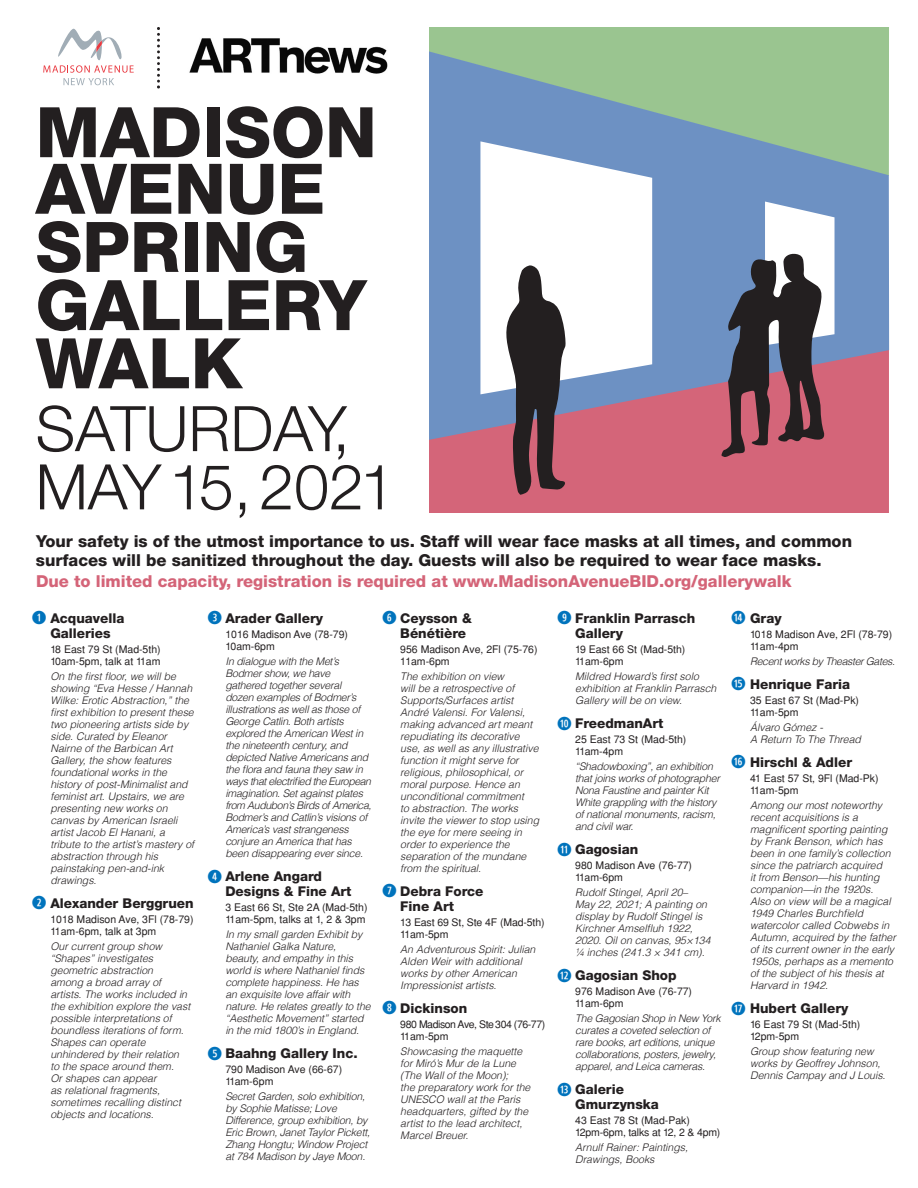
<style>
.page{position:relative;width:918px;height:1188px;background:#fff}
.page>*{position:absolute;margin:0;border:0;box-sizing:border-box;transform-origin:0 0}
.t1{font:800 69.9px/57.8px "Helvetica Neue";color:#231f20}
.t2{font:300 62.85px/58.2px "Helvetica Neue";color:#231f20}
.t3{font:700 18px "Combi Numerals";color:#0073bc}
.t4{font:800 16.5px/19.5px "Helvetica Neue";color:#231f20}
.t5{font:800 16.5px "Helvetica Neue";color:#d46478}
.t6{font:800 13.5px/15px "Helvetica Neue";color:#231f20}
.t7{font:italic 300 10.5px/12px "Helvetica";color:#231f20}
.t8{font:italic 300 10.5px/12px "Helvetica";letter-spacing:-.02em;color:#231f20}
.t9{font:10.5px/12px "Helvetica";color:#231f20}
.t10{font:10.5px/12px "Helvetica";letter-spacing:-.04em;color:#231f20}
.t11{font:italic 300 10.5px "Helvetica";letter-spacing:-.035em;color:#231f20}
</style>
<div class="page">
<div style="left:430px;top:27px;width:459px;height:24px;background:#9ac590"></div>
<div style="left:430px;top:440px;width:459px;height:73px;background:#d46579"></div>
<svg style="left:430px;top:51px;width:459px;height:389px;background:#829cae"></svg>
<svg style="left:721px;top:202px;width:114px;height:255px"></svg>
<svg style="left:480px;top:141px;width:172px;height:354px"></svg>
<svg style="left:43px;top:29px;width:91px;height:56px"></svg>
<img style="left:189px;top:38px;width:199px;height:36px">
<svg style="left:157px;top:27px;width:3px;height:61px"></svg>
<h1 class="t1" style="left:36px;top:109px;width:343px">MADISON<br>AVENUE<br>SPRING<br>GALLERY<br>WALK</h1>
<h2 class="t2" style="left:36px;top:406px;width:361px">SATURDAY,<br>MAY15,2021</h2>
<h3 class="t4" style="left:36px;top:532px;width:818px">Your safety is of the utmost importance to us. Staff will wear face masks at all times, and common surfaces will be sanitized throughout the day. Guests will also be required to wear face masks.</h3>
<h3 class="t5" style="left:36px;top:575px;width:757px">Due to limited capacity, registration is required at www.MadisonAvenueBID.org/gallerywalk</h3>
<h3 class="t3" style="left:32px;top:611px;width:16px">Q</h3>
<p class="t6" style="left:50px;top:612px;width:75px">Acquavella<br>Galleries</p>
<p class="t9" style="left:50px;top:643px;width:112px">18 East 79 St (Mad-5th)<br>10am-5pm, talk at 11am</p>
<p class="t7" style="left:50px;top:671px;width:145px">On the first floor, we will be showing “Eva Hesse / Hannah<br>Wilke: Erotic Abstraction,” the first exhibition to present these two pioneering artists side by side. Curated by Eleanor<br>Nairne of the Barbican Art<br>Gallery, the show features foundational works in the history of post-Minimalist and feminist art. Upstairs, we are presenting new works on canvas by American Israeli artist Jacob El Hanani, a tribute to the artist’s mastery of abstraction through his painstaking pen-and-ink drawings.</p>
<p class="t6" style="left:50px;top:897px;width:145px">Alexander Berggruen</p>
<p class="t9" style="left:50px;top:913px;width:145px">1018 Madison Ave, 3Fl (78-79)<br>11am-6pm, talk at 3pm</p>
<p class="t7" style="left:50px;top:941px;width:141px">Our current group show “Shapes” investigates geometric abstraction<br>among a broad array of artists. The works included in the exhibition explore the vast possible interpretations of boundless iterations of form.<br>Shapes can operate unhindered by their relation to the space around them.<br>Or shapes can appear<br>as relational fragments, sometimes recalling distinct objects and locations.</p>
<h3 class="t3" style="left:32px;top:896px;width:16px">W</h3>
<h3 class="t3" style="left:208px;top:611px;width:16px">E</h3>
<p class="t6" style="left:225px;top:612px;width:99px">Arader Gallery</p>
<p class="t9" style="left:225px;top:628px;width:124px">1016 Madison Ave (78-79)<br>10am-6pm</p>
<p class="t8" style="left:225px;top:656px;width:148px">In dialogue with the Met’s<br>Bodmer show, we have gathered together several dozen examples of Bodmer’s illustrations as well as those of<br>George Catlin. Both artists explored the American West in the nineteenth century, and depicted Native Americans and the flora and fauna they saw in ways that electrified the European imagination. Set against plates from Audubon’s Birds of America,<br>Bodmer’s and Catlin’s visions of<br>America’s vast strangeness conjure an America that has been disappearing ever since.</p>
<p class="t6" style="left:225px;top:870px;width:128px">Arlene Angard<br>Designs &amp; Fine Art</p>
<p class="t9" style="left:225px;top:901px;width:144px">3 East 66 St, Ste 2A (Mad-5th)<br>11am-5pm, talks at 1, 2 &amp; 3pm</p>
<p class="t7" style="left:225px;top:929px;width:147px">In my small garden Exhibit by<br>Nathaniel Galka Nature, beauty, and empathy in this world is where Nathaniel finds complete happiness. He has an exquisite love affair with nature. He relates greatly to the “Aesthetic Movement” started in the mid 1800’s in England.</p>
<p class="t6" style="left:225px;top:1047px;width:134px">Baahng Gallery Inc.</p>
<p class="t9" style="left:225px;top:1063px;width:118px">790 Madison Ave (66-67)<br>11am-6pm</p>
<p class="t7" style="left:225px;top:1091px;width:146px">Secret Garden, solo exhibition, by Sophie Matisse; Love<br>Difference, group exhibition, by<br>Eric Brown, Janet Taylor Pickett,<br>Zhang Hongtu; Window Project at 784 Madison by Jaye Moon.</p>
<h3 class="t3" style="left:208px;top:869px;width:16px">R</h3>
<h3 class="t3" style="left:208px;top:1046px;width:16px">T</h3>
<h3 class="t3" style="left:382px;top:611px;width:16px">Y</h3>
<p class="t6" style="left:400px;top:612px;width:73px">Ceysson &amp;<br>Bénétière</p>
<p class="t9" style="left:400px;top:643px;width:139px">956 Madison Ave, 2Fl (75-76)<br>11am-6pm</p>
<p class="t7" style="left:400px;top:671px;width:140px">The exhibition on view<br>will be a retrospective of<br>Supports/Surfaces artist<br>André Valensi. For Valensi, making advanced art meant repudiating its decorative use, as well as any illustrative function it might serve for religious, philosophical, or moral purpose. Hence an unconditional commitment<br>to abstraction. The works invite the viewer to stop using the eye for mere seeing in order to experience the separation of the mundane from the spiritual.</p>
<p class="t6" style="left:400px;top:885px;width:85px">Debra Force<br>Fine Art</p>
<p class="t9" style="left:400px;top:916px;width:146px">13 East 69 St, Ste 4F (Mad-5th)<br>11am-5pm</p>
<p class="t7" style="left:400px;top:944px;width:137px">An Adventurous Spirit: Julian<br>Alden Weir with additional works by other American<br>Impressionist artists.</p>
<p class="t6" style="left:400px;top:1002px;width:68px">Dickinson</p>
<p class="t10" style="left:400px;top:1018px;width:146px">980 Madison Ave, Ste304 (76-77)<br>11am-5pm</p>
<p class="t7" style="left:400px;top:1046px;width:132px">Showcasing the maquette for Miró’s Mur de la Lune (The Wall of the Moon);<br>the preparatory work for the<br>UNESCO wall at the Paris headquarters, gifted by the artist to the lead architect,<br>Marcel Breuer.</p>
<h3 class="t3" style="left:382px;top:884px;width:16px">U</h3>
<h3 class="t3" style="left:382px;top:1001px;width:16px">I</h3>
<h3 class="t3" style="left:557px;top:611px;width:16px">O</h3>
<p class="t6" style="left:575px;top:612px;width:121px">Franklin Parrasch<br>Gallery</p>
<p class="t9" style="left:575px;top:643px;width:112px">19 East 66 St (Mad-5th)<br>11am-6pm</p>
<p class="t7" style="left:575px;top:671px;width:143px">Mildred Howard’s first solo exhibition at Franklin Parrasch<br>Gallery will be on view.</p>
<p class="t6" style="left:575px;top:717px;width:90px">FreedmanArt</p>
<p class="t9" style="left:575px;top:733px;width:113px">25 East 73 St (Mad-5th)<br>11am-4pm</p>
<p class="t8" style="left:575px;top:761px;width:146px">“Shadowboxing”, an exhibition that joins works of photographer<br>Nona Faustine and painter Kit<br>White grappling with the history of national monuments, racism, and civil war.</p>
<p class="t6" style="left:575px;top:843px;width:64px">Gagosian</p>
<p class="t9" style="left:575px;top:859px;width:118px">980 Madison Ave (76-77)<br>11am-6pm</p>
<p class="t7" style="left:575px;top:887px;width:137px">Rudolf Stingel, April 20–<br>May 22, 2021; A painting on display by Rudolf Stingel is<br>Kirchner Amselfluh 1922,<br>2020. Oil on canvas, 95×134 ¼ inches (241.3 × 341 cm).</p>
<p class="t6" style="left:575px;top:969px;width:103px">Gagosian Shop</p>
<p class="t9" style="left:575px;top:985px;width:118px">976 Madison Ave (76-77)<br>11am-6pm</p>
<p class="t8" style="left:575px;top:1013px;width:147px">The Gagosian Shop in New York curates a coveted selection of rare books, art editions, unique collaborations, posters, jewelry, apparel, and Leica cameras.</p>
<p class="t6" style="left:575px;top:1083px;width:85px">Galerie<br>Gmurzynska</p>
<p class="t9" style="left:575px;top:1114px;width:147px">43 East 78 St (Mad-Pak)<br>12pm-6pm, talks at 12, 2 &amp; 4pm)</p>
<p class="t7" style="left:575px;top:1142px;width:114px">Arnulf Rainer: Paintings,<br>Drawings, Books</p>
<h3 class="t3" style="left:557px;top:716px;width:16px">A</h3>
<h3 class="t3" style="left:557px;top:842px;width:16px">S</h3>
<h3 class="t3" style="left:557px;top:968px;width:16px">D</h3>
<h3 class="t3" style="left:557px;top:1082px;width:16px">F</h3>
<h3 class="t3" style="left:731px;top:610px;width:16px">G</h3>
<p class="t6" style="left:750px;top:612px;width:33px">Gray</p>
<p class="t9" style="left:750px;top:628px;width:144px">1018 Madison Ave, 2Fl (78-79)<br>11am-4pm</p>
<p class="t11" style="left:750px;top:657px;width:146px">Recent works by Theaster Gates.</p>
<p class="t6" style="left:750px;top:678px;width:101px">Henrique Faria</p>
<p class="t9" style="left:750px;top:694px;width:110px">35 East 67 St (Mad-Pk)<br>11am-5pm</p>
<p class="t7" style="left:750px;top:722px;width:112px">Álvaro Gómez -<br>A Return To The Thread</p>
<p class="t6" style="left:750px;top:756px;width:103px">Hirschl &amp; Adler</p>
<p class="t9" style="left:750px;top:772px;width:130px">41 East 57 St, 9Fl (Mad-Pk)<br>11am-5pm</p>
<p class="t7" style="left:750px;top:800px;width:147px">Among our most noteworthy recent acquisitions is a magnificent sporting painting by Frank Benson, which has been in one family’s collection since the patriarch acquired<br>it from Benson—his hunting companion—in the 1920s.<br>Also on view will be a magical<br>1949 Charles Burchfield watercolor called Cobwebs in<br>Autumn, acquired by the father of its current owner in the early<br>1950s, perhaps as a memento of the subject of his thesis at<br>Harvard in 1942.</p>
<p class="t6" style="left:750px;top:1002px;width:100px">Hubert Gallery</p>
<p class="t9" style="left:750px;top:1018px;width:112px">16 East 79 St (Mad-5th)<br>12pm-5pm</p>
<p class="t7" style="left:750px;top:1046px;width:137px">Group show featuring new works by Geoffrey Johnson,<br>Dennis Campay and J Louis.</p>
<h3 class="t3" style="left:731px;top:677px;width:16px">H</h3>
<h3 class="t3" style="left:731px;top:755px;width:16px">J</h3>
<h3 class="t3" style="left:731px;top:1001px;width:16px">K</h3>
</div>
